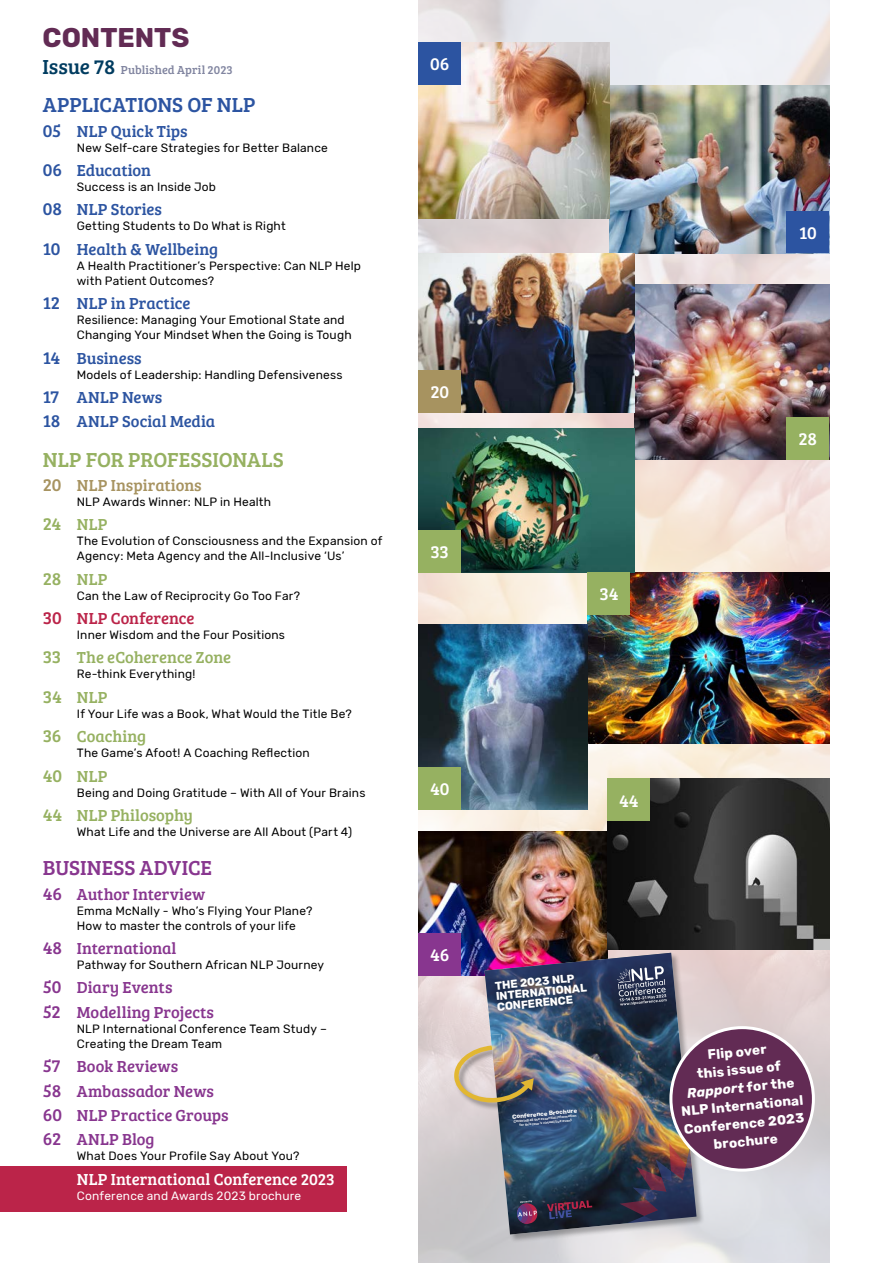
<style>
.page{position:relative;width:893px;height:1263px;background:#fff}
.page>*{position:absolute;margin:0;border:0;box-sizing:border-box;transform-origin:0 0}
.t1{font:700 27px "Rubik";color:#622b54}
.t2{font:21px "Bree Serif";color:#96b161}
.t3{font:21px "Bree Serif";letter-spacing:-.005em;color:#2c54a1}
.t4{font:21px "Bree Serif";color:#88368f}
.t5{font:18px "Bree Serif";letter-spacing:-.01em;color:#fff}
.t6{font:16.5px/24.5px "Bree Serif";letter-spacing:.005em;color:#88368f}
.t7{font:16.5px/24.5px "Bree Serif";letter-spacing:.005em;color:#2c54a1}
.t8{font:16.5px "Bree Serif";letter-spacing:.005em;color:#96b161}
.t9{font:16.5px "Bree Serif";letter-spacing:-.005em;color:#fff}
.t10{font:16.5px "Bree Serif";color:#a79360}
.t11{font:16.5px "Bree Serif";color:#bb2449}
.t12{font:700 13.5px/18px "Rubik";color:#fff;text-align:center}
.t13{font:12px/15px "Rubik";letter-spacing:.015em;color:#000}
.t14{font:12px "Rubik";letter-spacing:.015em;color:#fff}
.t15{font:12px "Bree Serif";letter-spacing:.005em;color:#8185a0}
.t16{font:700 11.4px/10.6px "Rubik";color:#fff}
.t17{font:700 6px "Rubik";color:#fff}
.t18{font:500 3.45px/4.2px "Rubik";color:#fff;text-align:center}
.s1{font-size:21px;color:#003c60}
.s2{font-size:18px}
.s3{font-style:italic}
</style>
<div class="page">
<img style="left:418px;top:0;width:411px;height:1263px">
<img style="left:610px;top:85px;width:219px;height:168px">
<img style="left:588px;top:572px;width:241px;height:171px">
<img style="left:418px;top:831px;width:190px;height:122px">
<img style="left:418px;top:43px;width:192px;height:175px">
<img style="left:634px;top:284px;width:195px;height:176px">
<img style="left:418px;top:624px;width:170px;height:186px">
<img style="left:418px;top:253px;width:216px;height:159px">
<img style="left:608px;top:778px;width:221px;height:172px">
<img style="left:418px;top:428px;width:216px;height:144px">
<div style="left:0;top:1166px;width:347px;height:45px;background:#bb2449"></div>
<div style="left:787px;top:211px;width:42px;height:42px;background:#2c54a1"></div>
<div style="left:418px;top:370px;width:43px;height:42px;background:#a79360"></div>
<div style="left:418px;top:43px;width:43px;height:42px;background:#2c54a1"></div>
<div style="left:787px;top:417px;width:42px;height:43px;background:#96b161"></div>
<div style="left:418px;top:530px;width:43px;height:42px;background:#96b161"></div>
<div style="left:588px;top:572px;width:42px;height:43px;background:#96b161"></div>
<div style="left:418px;top:767px;width:43px;height:43px;background:#96b161"></div>
<div style="left:418px;top:933px;width:43px;height:42px;background:#88368f"></div>
<div style="left:608px;top:779px;width:42px;height:42px;background:#96b161"></div>
<div style="left:485px;top:953px;width:220px;height:290px;background:#000;opacity:.3"></div>
<img style="left:485px;top:1225px;width:211px;height:9px">
<div style="left:671px;top:1028px;width:142px;height:142px;background:#622b54;border-radius:50%"></div>
<img style="left:454px;top:953px;width:242px;height:272px">
<h1 class="t1" style="left:43px;top:21px;width:20px">CONTENTS</h1>
<p class="t15" style="left:43px;top:61px;width:192px"><span class="s1">Issue 78</span> Published April 2023</p>
<h2 class="t3" style="left:43px;top:90px;width:214px">APPLICATIONS OF NLP</h2>
<h3 class="t7" style="left:43px;top:118px;width:146px"><span class="s2">05</span> NLP Quick Tips</h3>
<p class="t13" style="left:77px;top:140px;width:253px">New Self-care Strategies for Better Balance</p>
<h3 class="t7" style="left:43px;top:157px;width:110px"><span class="s2">06</span> Education</h3>
<p class="t13" style="left:77px;top:180px;width:141px">Success is an Inside Job</p>
<h3 class="t7" style="left:43px;top:197px;width:121px"><span class="s2">08</span> NLP Stories</h3>
<p class="t13" style="left:77px;top:219px;width:210px">Getting Students to Do What is Right</p>
<h3 class="t7" style="left:43px;top:236px;width:177px"><span class="s2">10</span> Health &amp; Wellbeing</h3>
<p class="t13" style="left:77px;top:258px;width:286px">A Health Practitioner’s Perspective: Can NLP Help with Patient Outcomes?</p>
<h3 class="t7" style="left:43px;top:290px;width:149px"><span class="s2">12</span> NLP in Practice</h3>
<p class="t13" style="left:77px;top:313px;width:276px">Resilience: Managing Your Emotional State and<br>Changing Your Mindset When the Going is Tough</p>
<h3 class="t7" style="left:43px;top:345px;width:100px"><span class="s2">14</span> Business</h3>
<p class="t13" style="left:77px;top:367px;width:267px">Models of Leadership: Handling Defensiveness</p>
<h3 class="t7" style="left:43px;top:384px;width:174px"><span class="s2">17</span> ANLP News<br><span class="s2">18</span> ANLP Social Media</h3>
<h2 class="t2" style="left:43px;top:444px;width:242px">NLP FOR PROFESSIONALS</h2>
<h3 class="t10" style="left:43px;top:473px;width:160px"><span class="s2">20</span> NLP Inspirations</h3>
<p class="t13" style="left:77px;top:495px;width:196px">NLP Awards Winner: NLP in Health</p>
<h3 class="t8" style="left:43px;top:512px;width:66px"><span class="s2">24</span> NLP</h3>
<p class="t13" style="left:77px;top:534px;width:307px">The Evolution of Consciousness and the Expansion of<br>Agency: Meta Agency and the All-Inclusive ‘Us’</p>
<h3 class="t8" style="left:43px;top:567px;width:66px"><span class="s2">28</span> NLP</h3>
<p class="t13" style="left:77px;top:588px;width:225px">Can the Law of Reciprocity Go Too Far?</p>
<h3 class="t11" style="left:43px;top:606px;width:153px"><span class="s2">30</span> NLP Conference</h3>
<p class="t13" style="left:77px;top:628px;width:210px">Inner Wisdom and the Four Positions</p>
<h3 class="t8" style="left:43px;top:646px;width:190px"><span class="s2">33</span> The eCoherence Zone</h3>
<p class="t13" style="left:77px;top:667px;width:120px">Re-think Everything!</p>
<h3 class="t8" style="left:43px;top:685px;width:66px"><span class="s2">34</span> NLP</h3>
<p class="t13" style="left:77px;top:706px;width:276px">If Your Life was a Book, What Would the Title Be?</p>
<h3 class="t8" style="left:43px;top:724px;width:105px"><span class="s2">36</span> Coaching</h3>
<p class="t13" style="left:77px;top:746px;width:234px">The Game’s Afoot! A Coaching Reflection</p>
<h3 class="t8" style="left:43px;top:764px;width:66px"><span class="s2">40</span> NLP</h3>
<p class="t13" style="left:77px;top:785px;width:290px">Being and Doing Gratitude – With All of Your Brains</p>
<h3 class="t8" style="left:43px;top:803px;width:152px"><span class="s2">44</span> NLP Philosophy</h3>
<p class="t13" style="left:77px;top:825px;width:277px">What Life and the Universe are All About (Part 4)</p>
<h2 class="t4" style="left:43px;top:853px;width:171px">BUSINESS ADVICE</h2>
<h3 class="t6" style="left:43px;top:881px;width:164px"><span class="s2">46</span> Author Interview</h3>
<p class="t13" style="left:77px;top:903px;width:237px">Emma McNally - Who’s Flying Your Plane?<br>How to master the controls of your life</p>
<h3 class="t6" style="left:43px;top:935px;width:135px"><span class="s2">48</span> International</h3>
<p class="t13" style="left:77px;top:958px;width:249px">Pathway for Southern African NLP Journey</p>
<h3 class="t6" style="left:43px;top:974px;width:173px"><span class="s2">50</span> Diary Events<br><span class="s2">52</span> Modelling Projects</h3>
<p class="t13" style="left:77px;top:1021px;width:252px">NLP International Conference Team Study –<br>Creating the Dream Team</p>
<h3 class="t6" style="left:43px;top:1053px;width:187px"><span class="s2">57</span> Book Reviews<br><span class="s2">58</span> Ambassador News<br><span class="s2">60</span> NLP Practice Groups<br><span class="s2">62</span> ANLP Blog</h3>
<p class="t13" style="left:77px;top:1149px;width:224px">What Does Your Profile Say About You?</p>
<h3 class="t9" style="left:77px;top:1167px;width:259px">NLP International Conference 2023</h3>
<p class="t14" style="left:77px;top:1189px;width:226px">Conference and Awards 2023 brochure</p>
<h3 class="t5" style="left:430px;top:51px;width:21px">06</h3>
<h3 class="t5" style="left:430px;top:378px;width:20px">20</h3>
<h3 class="t5" style="left:431px;top:538px;width:20px">33</h3>
<h3 class="t5" style="left:599px;top:581px;width:20px">34</h3>
<h3 class="t5" style="left:799px;top:220px;width:19px">10</h3>
<h3 class="t5" style="left:799px;top:426px;width:20px">28</h3>
<h3 class="t5" style="left:430px;top:776px;width:21px">40</h3>
<h3 class="t5" style="left:619px;top:787px;width:21px">44</h3>
<h3 class="t5" style="left:430px;top:941px;width:21px">46</h3>
<p class="t16" style="left:494px;top:981px;width:93px;rotate:-6deg">THE 2023 NLP<br>INTERNATIONAL<br>CONFERENCE</p>
<p class="t17" style="left:512px;top:1113px;width:67px;rotate:-5deg">CONFERENCE BROCHURE</p>
<p class="t18" style="left:514px;top:1120px;width:65px;rotate:-6deg">Covering all the essential information for this year’s virtual/live event</p>
<p class="t12" style="left:676px;top:1048px;width:124px;rotate:-5deg">FLIP OVER<br>THIS ISSUE OF<br><span class="s3">Rapport</span> FOR THE<br>NLP INTERNATIONAL<br>CONFERENCE 2023<br>BROCHURE</p>
</div>
